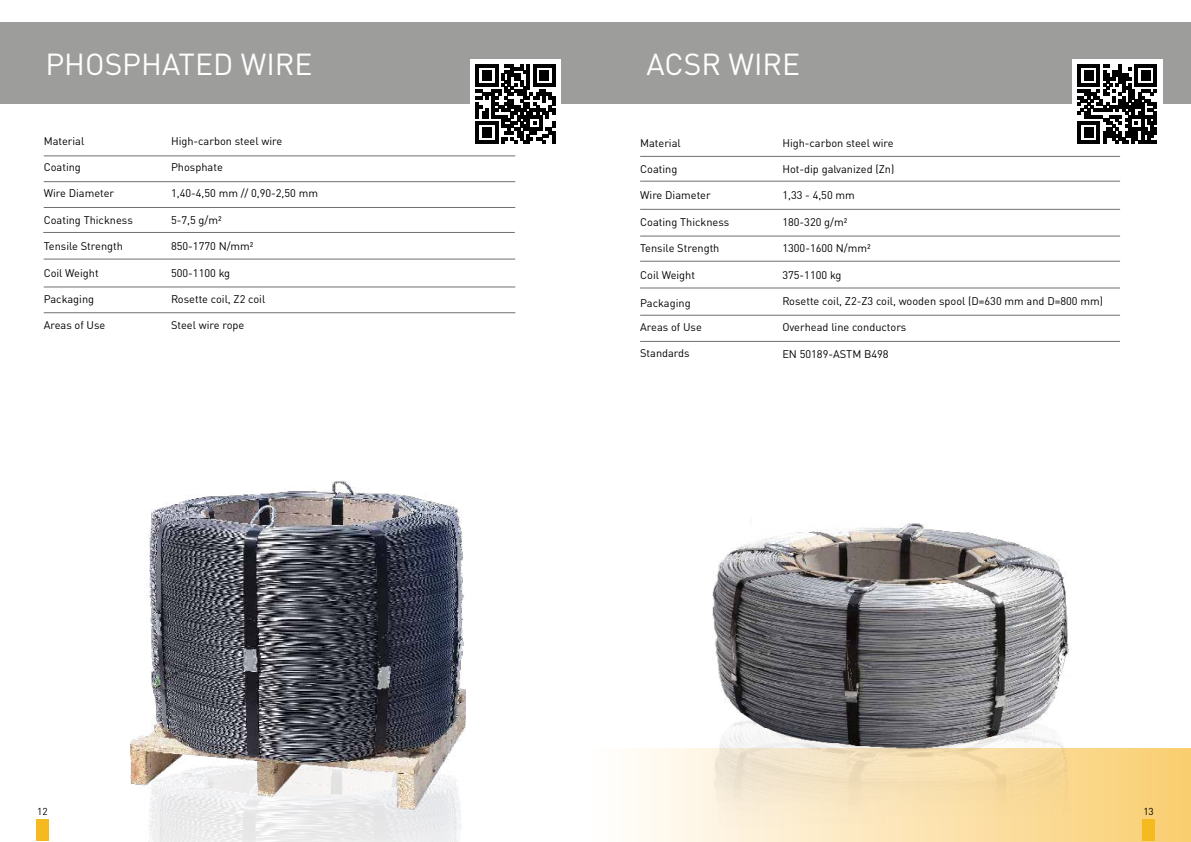
<style>
.page{position:relative;width:1191px;height:842px;background:#fff}
.page>*{position:absolute;margin:0;border:0;box-sizing:border-box;transform-origin:0 0}
.t1{font:30px "DIN Pro";color:#fff}
.t2{font:11px "DIN Pro";color:#000}
.t3{font:10px "DIN Pro";color:#000}
</style>
<div class="page">
<svg style="left:636px;top:748px;width:555px;height:93px;background:#fbe2ab"></svg>
<div style="left:559px;top:22px;width:632px;height:82px;background:#9d9d9c"></div>
<div style="left:0;top:22px;width:597px;height:82px;background:#9d9d9c"></div>
<div style="left:1142px;top:819px;width:13px;height:22px;background:#f5ba20"></div>
<div style="left:36px;top:819px;width:13px;height:22px;background:#f5ba20"></div>
<hr style="left:44px;top:156px;width:471px;height:1px;background:#706f6f">
<hr style="left:44px;top:181px;width:471px;height:1px;background:#706f6f">
<hr style="left:44px;top:207px;width:471px;height:1px;background:#706f6f">
<hr style="left:44px;top:259px;width:471px;height:1px;background:#706f6f">
<hr style="left:44px;top:287px;width:471px;height:1px;background:#706f6f">
<hr style="left:44px;top:312px;width:471px;height:1px;background:#706f6f">
<hr style="left:640px;top:156px;width:480px;height:1px;background:#706f6f">
<hr style="left:640px;top:181px;width:480px;height:1px;background:#706f6f">
<hr style="left:640px;top:209px;width:480px;height:1px;background:#706f6f">
<hr style="left:640px;top:236px;width:480px;height:1px;background:#706f6f">
<hr style="left:640px;top:261px;width:480px;height:1px;background:#706f6f">
<hr style="left:640px;top:288px;width:480px;height:1px;background:#706f6f">
<hr style="left:640px;top:315px;width:480px;height:1px;background:#706f6f">
<div style="left:470px;top:59px;width:91px;height:91px;background:#fff"></div>
<svg style="left:476px;top:64px;width:79px;height:80px"></svg>
<div style="left:1072px;top:59px;width:90px;height:91px;background:#fff"></div>
<svg style="left:1077px;top:64px;width:80px;height:80px"></svg>
<hr style="left:43px;top:232px;width:472px;height:1px;background:#706f6f">
<img style="left:130px;top:480px;width:335px;height:362px">
<img style="left:712px;top:523px;width:361px;height:311px">
<hr style="left:640px;top:341px;width:480px;height:1px;background:#706f6f">
<h1 class="t1" style="left:45px;top:41px;width:269px">PHOSPHATED WIRE</h1>
<h1 class="t1" style="left:646px;top:41px;width:155px">ACSR WIRE</h1>
<p class="t2" style="left:44px;top:132px;width:42px">Material</p>
<p class="t2" style="left:44px;top:158px;width:39px">Coating</p>
<p class="t2" style="left:44px;top:185px;width:72px">Wire Diameter</p>
<p class="t2" style="left:44px;top:211px;width:91px">Coating Thickness</p>
<p class="t2" style="left:44px;top:238px;width:81px">Tensile Strength</p>
<p class="t2" style="left:44px;top:264px;width:56px">Coil Weight</p>
<p class="t2" style="left:44px;top:290px;width:52px">Packaging</p>
<p class="t2" style="left:44px;top:317px;width:63px">Areas of Use</p>
<p class="t2" style="left:171px;top:132px;width:113px">High-carbon steel wire</p>
<p class="t2" style="left:171px;top:158px;width:53px">Phosphate</p>
<p class="t2" style="left:171px;top:185px;width:149px">1,40-4,50 mm // 0,90-2,50 mm</p>
<p class="t2" style="left:171px;top:211px;width:52px">5-7,5 g/m²</p>
<p class="t2" style="left:171px;top:238px;width:84px">850-1770 N/mm²</p>
<p class="t2" style="left:171px;top:264px;width:61px">500-1100 kg</p>
<p class="t2" style="left:171px;top:290px;width:96px">Rosette coil, Z2 coil</p>
<p class="t2" style="left:171px;top:317px;width:75px">Steel wire rope</p>
<p class="t2" style="left:640px;top:134px;width:42px">Material</p>
<p class="t2" style="left:640px;top:160px;width:39px">Coating</p>
<p class="t2" style="left:640px;top:187px;width:72px">Wire Diameter</p>
<p class="t2" style="left:640px;top:213px;width:91px">Coating Thickness</p>
<p class="t2" style="left:640px;top:240px;width:81px">Tensile Strength</p>
<p class="t2" style="left:640px;top:266px;width:56px">Coil Weight</p>
<p class="t2" style="left:640px;top:294px;width:52px">Packaging</p>
<p class="t2" style="left:640px;top:318px;width:63px">Areas of Use</p>
<p class="t2" style="left:640px;top:345px;width:51px">Standards</p>
<p class="t2" style="left:782px;top:134px;width:113px">High-carbon steel wire</p>
<p class="t2" style="left:782px;top:160px;width:113px">Hot-dip galvanized (Zn)</p>
<p class="t2" style="left:782px;top:187px;width:74px">1,33 - 4,50 mm</p>
<p class="t2" style="left:782px;top:213px;width:66px">180-320 g/m²</p>
<p class="t2" style="left:782px;top:240px;width:90px">1300-1600 N/mm²</p>
<p class="t2" style="left:782px;top:266px;width:61px">375-1100 kg</p>
<p class="t2" style="left:782px;top:292px;width:322px">Rosette coil, Z2-Z3 coil, wooden spool (D=630 mm and D=800 mm)</p>
<p class="t2" style="left:782px;top:319px;width:125px">Overhead line conductors</p>
<p class="t2" style="left:782px;top:345px;width:108px">EN 50189-ASTM B498</p>
<p class="t3" style="left:37px;top:804px;width:12px">12</p>
<p class="t3" style="left:1143px;top:804px;width:12px">13</p>
</div>
